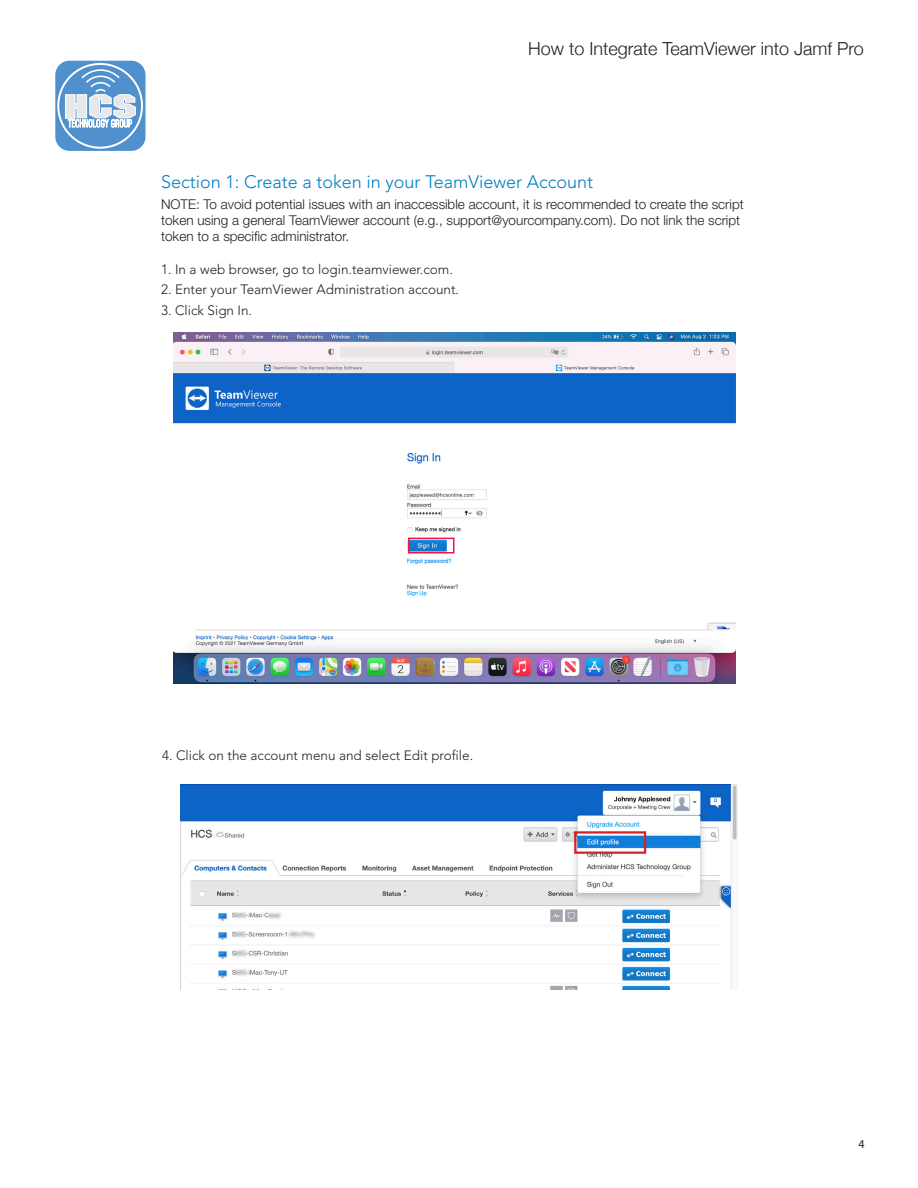
<style>
.page{position:relative;width:918px;height:1188px;background:#fff}
.page>*{position:absolute;margin:0;border:0;box-sizing:border-box;transform-origin:0 0}
.Lead_head-Color{font:300 18px "Avenir LT Std";color:#007cc2}
.t1{font:300 18px "Helvetica Neue";color:#231f20}
.Copy-Helvetica_Lighg{font:300 13.5px/16.2px "Helvetica Neue LT Std";color:#231f20}
.Copy-space_numbering{font:300 13.5px "Avenir LT Std";color:#231f20}
.t2{font:12px "Myriad Pro";color:#231f20}
</style>
<div class="page">
<svg style="left:54px;top:59px;width:93px;height:93px"></svg>
<div style="left:55px;top:61px;width:91px;height:90px;background:#5090cc;border-radius:14px"></div>
<svg style="left:65px;top:68px;width:71px;height:61px"></svg>
<div style="left:57px;top:63px;width:86px;height:86px;border:2px solid #fff;border-radius:50%"></div>
<img style="left:174px;top:333px;width:561px;height:351px">
<svg style="left:407px;top:537px;width:48px;height:17px"></svg>
<img style="left:180px;top:785px;width:558px;height:204px">
<div style="left:574px;top:831px;width:72px;height:23px;border:2px solid #d1232a"></div>
<h1 class="t1" style="left:528px;top:34px;width:337px">How to Integrate TeamViewer into Jamf Pro</h1>
<p class="Lead_head-Color" style="left:161px;top:171px;width:434px">Section 1: Create a token in your TeamViewer Account</p>
<p class="Copy-Helvetica_Lighg" style="left:161px;top:196px;width:584px">NOTE: To avoid potential issues with an inaccessible account, it is recommended to create the script token using a general TeamViewer account (e.g., support@yourcompany.com). Do not link the script token to a specific administrator.</p>
<p class="Copy-space_numbering" style="left:161px;top:261px;width:293px">1. In a web browser, go to login.teamviewer.com.</p>
<p class="Copy-space_numbering" style="left:161px;top:282px;width:299px">2. Enter your TeamViewer Administration account.</p>
<p class="Copy-space_numbering" style="left:161px;top:303px;width:93px">3. Click Sign In.</p>
<p class="Copy-space_numbering" style="left:162px;top:747px;width:313px">4. Click on the account menu and select Edit profile.</p>
<p class="t2" style="left:858px;top:1136px;width:8px">4</p>
</div>
